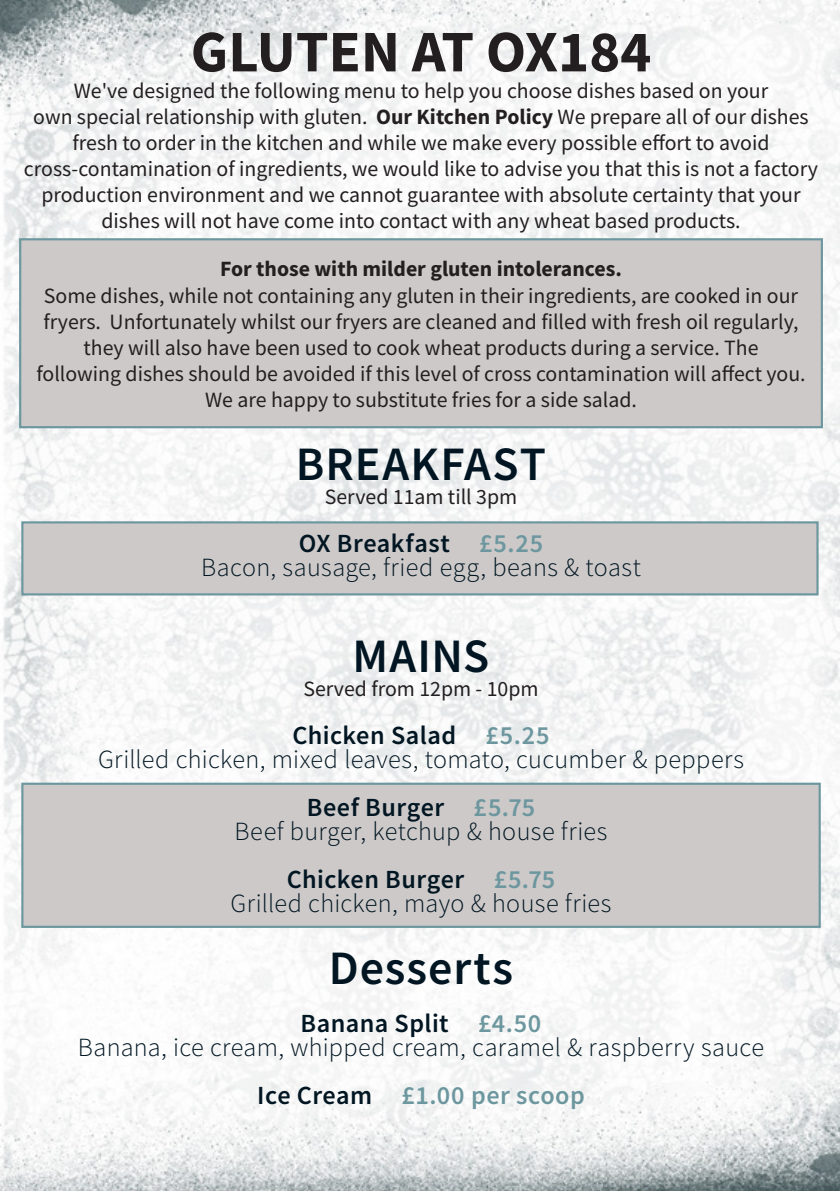
<style>
.page{position:relative;width:840px;height:1191px;background:#fff}
.page>*{position:absolute;margin:0;border:0;box-sizing:border-box;transform-origin:0 0}
.t1{font:700 58.8px "Source Sans Pro";color:#231f20}
._6pt_BL_-_Item___Nam{font:600 48px "Source Sans Pro";letter-spacing:.025em;color:#011622}
._6pt_BL_-_Item___Des{font:600 48px "Source Sans Pro";letter-spacing:.02em;color:#011622}
._6pt_BL_-_Item___Des-2{font:300 26.2px "Source Sans Pro";letter-spacing:.01em;color:#011622}
._6pt_BL_-_Item___Nam-2{font:600 26.2px "Source Sans Pro";letter-spacing:.015em;color:#011622}
._6pt_BL_-_Item___Des-3{font:600 26.2px "Source Sans Pro";letter-spacing:.015em;color:#6d979f}
._6pt_BL_-_Item___Des-4{font:600 26.2px "Source Sans Pro";letter-spacing:.015em;color:#011622}
._6pt_BL_-_Item___Nam-3{font:21.8px/26.2px "Source Sans Pro";color:#231f20;text-align:center}
.t2{font:700 21.8px "Source Sans Pro";color:#231f20}
.s1{font-weight:700}
.s2{color:#6d979f}
.s3{color:#011622}
</style>
<div class="page">
<img style="left:0;top:0;width:839px;height:1191px">
<div style="left:20px;top:239px;width:801px;height:188px;background:#cdc9c8"></div>
<div style="left:19px;top:238px;width:803px;height:190px;border:2px solid #6d979f"></div>
<div style="left:21px;top:521px;width:797px;height:74px;background:#cdc9c8;border:2px solid #6d979f"></div>
<div style="left:22px;top:783px;width:797px;height:143px;background:#cdc9c8"></div>
<div style="left:21px;top:782px;width:799px;height:146px;border:2px solid #6d979f"></div>
<p class="t1" style="left:190px;top:12px;width:462px">GLUTEN AT OX184</p>
<p class="_6pt_BL_-_Item___Nam-3" style="left:33px;top:77px;width:776px">We've designed the following menu to help you choose dishes based on your<br>own special relationship with gluten. <span class="s1">Our Kitchen Policy</span> We prepare all of our dishes fresh to order in the kitchen and while we make every possible effort to avoid</p>
<p class="_6pt_BL_-_Item___Nam-3" style="left:24px;top:156px;width:795px">cross-contamination of ingredients, we would like to advise you that this is not a factory production environment and we cannot guarantee with absolute certainty that your dishes will not have come into contact with any wheat based products.</p>
<p class="t2" style="left:220px;top:254px;width:403px">For those with milder gluten intolerances.</p>
<p class="_6pt_BL_-_Item___Nam-3" style="left:44px;top:282px;width:755px">Some dishes, while not containing any gluten in their ingredients, are cooked in our</p>
<p class="_6pt_BL_-_Item___Nam-3" style="left:43px;top:308px;width:756px">fryers. Unfortunately whilst our fryers are cleaned and filled with fresh oil regularly,</p>
<p class="_6pt_BL_-_Item___Nam-3" style="left:83px;top:334px;width:676px">they will also have been used to cook wheat products during a service. The</p>
<p class="_6pt_BL_-_Item___Nam-3" style="left:36px;top:360px;width:770px">following dishes should be avoided if this level of cross contamination will affect you.<br>We are happy to substitute fries for a side salad.</p>
<p class="_6pt_BL_-_Item___Nam" style="left:296px;top:433px;width:251px">BREAKFAST</p>
<p class="_6pt_BL_-_Item___Nam-3" style="left:324px;top:484px;width:194px">Served 11am till 3pm</p>
<p class="_6pt_BL_-_Item___Nam-2" style="left:298px;top:526px;width:246px">OX Breakfast <span class="s2">£5.25</span></p>
<p class="_6pt_BL_-_Item___Des-2" style="left:201px;top:551px;width:441px">Bacon, sausage, fried egg, beans &amp; toast</p>
<p class="_6pt_BL_-_Item___Nam" style="left:352px;top:625px;width:138px">MAINS</p>
<p class="_6pt_BL_-_Item___Nam-3" style="left:303px;top:676px;width:237px">Served from 12pm - 10pm</p>
<p class="_6pt_BL_-_Item___Nam-2" style="left:292px;top:718px;width:258px">Chicken Salad <span class="s2">£5.25</span></p>
<p class="_6pt_BL_-_Item___Des-2" style="left:98px;top:743px;width:647px">Grilled chicken, mixed leaves, tomato, cucumber &amp; peppers</p>
<p class="_6pt_BL_-_Item___Nam-2" style="left:306px;top:790px;width:230px">Beef Burger <span class="s2">£5.75</span></p>
<p class="_6pt_BL_-_Item___Des-2" style="left:234px;top:815px;width:374px">Beef burger, ketchup &amp; house fries</p>
<p class="_6pt_BL_-_Item___Nam-2" style="left:286px;top:862px;width:270px">Chicken Burger <span class="s2">£5.75</span></p>
<p class="_6pt_BL_-_Item___Des-2" style="left:230px;top:887px;width:382px">Grilled chicken, mayo &amp; house fries</p>
<p class="_6pt_BL_-_Item___Des" style="left:328px;top:937px;width:186px">Desserts</p>
<p class="_6pt_BL_-_Item___Des-4" style="left:300px;top:1006px;width:242px">Banana Split <span class="s2">£4.50</span></p>
<p class="_6pt_BL_-_Item___Des-2" style="left:78px;top:1031px;width:687px">Banana, ice cream, whipped cream, caramel &amp; raspberry sauce</p>
<p class="_6pt_BL_-_Item___Des-3" style="left:257px;top:1078px;width:329px"><span class="s3">Ice Cream</span> £1.00 per scoop</p>
</div>
